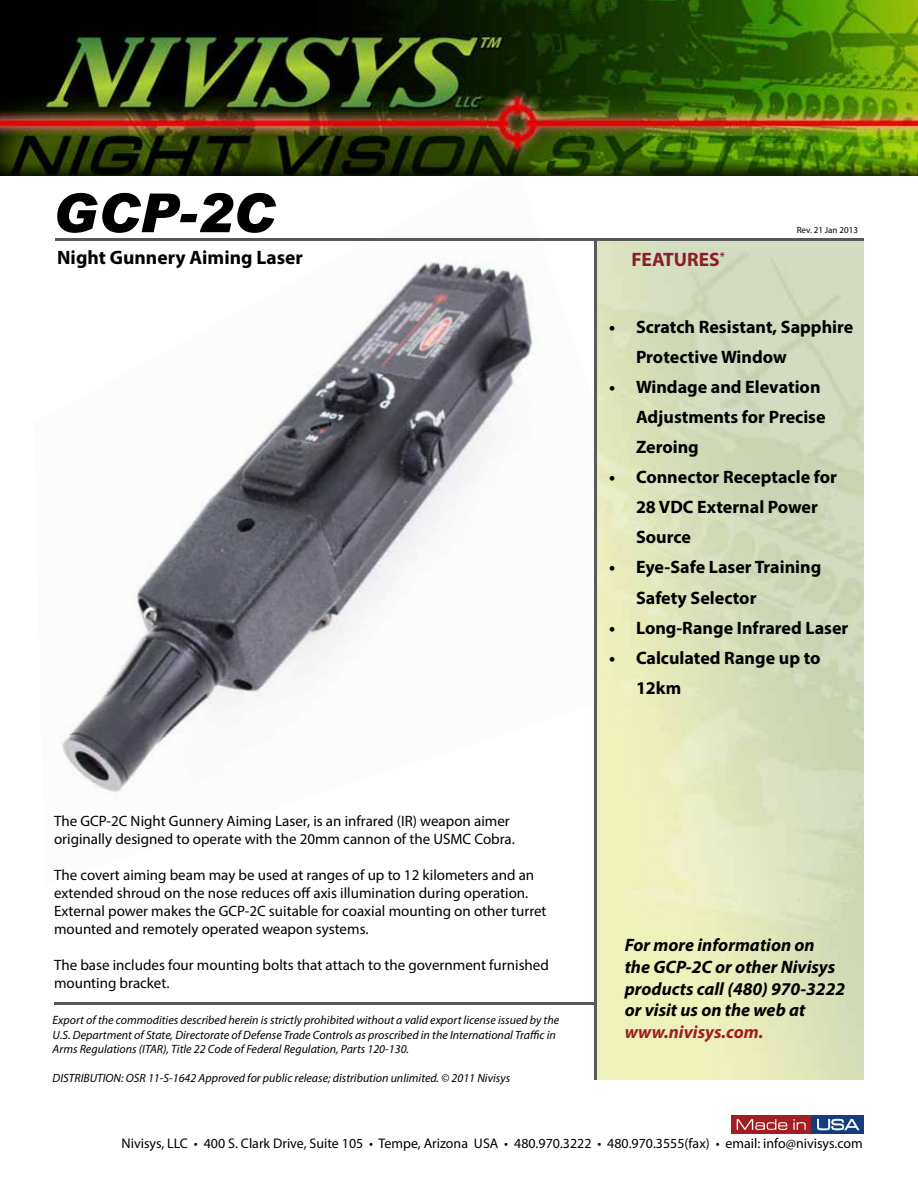
<style>
.page{position:relative;width:918px;height:1188px;background:#fff}
.page>*{position:absolute;margin:0;border:0;box-sizing:border-box;transform-origin:0 0}
.t1{font:italic 900 54px "Arial";color:#000}
.t2{font:700 19.5px "Myriad Pro";color:#000}
.t3{font:700 19.5px "Myriad Pro";color:#8a2225}
.t4{font:700 18px/30px "Myriad Pro";color:#000}
.t5{font:italic 700 18px/21.6px "Myriad Pro";color:#000}
.t6{font:italic 700 18px "Myriad Pro";color:#9f1d21}
.t7{font:15px/18px "Myriad Pro";color:#000}
.t8{font:13.95px "Myriad Pro";color:#000}
.t9{font:italic 12px/14.4px "Myriad Pro";color:#000}
.t10{font:9px "Myriad Pro";color:#000}
</style>
<div class="page">
<img style="left:34px;top:175px;width:650px;height:617px">
<img style="left:597px;top:242px;width:267px;height:838px">
<img style="left:0;top:0;width:918px;height:175px">
<div style="left:731px;top:1115px;width:80px;height:19px;background:#a31e22"></div>
<div style="left:811px;top:1115px;width:53px;height:19px;background:#133e7b"></div>
<svg style="left:737px;top:1119px;width:50px;height:11px"></svg>
<svg style="left:793px;top:1119px;width:13px;height:11px"></svg>
<svg style="left:817px;top:1119px;width:43px;height:11px"></svg>
<svg style="left:56px;top:238px;width:808px;height:4px;fill:#58595b"></svg>
<hr style="left:594px;top:241px;width:3px;height:839px;background:#58595b">
<hr style="left:54px;top:1002px;width:540px;height:3px;background:#58595b">
<h1 class="t1" style="left:52px;top:180px;width:223px">GCP-2C</h1>
<h2 class="t2" style="left:57px;top:244px;width:247px">Night Gunnery Aiming Laser</h2>
<p class="t7" style="left:54px;top:812px;width:462px">The GCP-2C Night Gunnery Aiming Laser, is an infrared (IR) weapon aimer originally designed to operate with the 20mm cannon of the USMC Cobra.</p>
<p class="t7" style="left:54px;top:866px;width:494px">The covert aiming beam may be used at ranges of up to 12 kilometers and an extended shroud on the nose reduces off axis illumination during operation.<br>External power makes the GCP-2C suitable for coaxial mounting on other turret mounted and remotely operated weapon systems.</p>
<p class="t7" style="left:54px;top:956px;width:496px">The base includes four mounting bolts that attach to the government furnished mounting bracket.</p>
<p class="t9" style="left:53px;top:1013px;width:508px">Export of the commodities described herein is strictly prohibited without a valid export license issued by the<br>U.S. Department of State, Directorate of Defense Trade Controls as proscribed in the International Traffic in<br>Arms Regulations (ITAR), Title 22 Code of Federal Regulation, Parts 120-130.</p>
<p class="t9" style="left:53px;top:1070px;width:459px">DISTRIBUTION: OSR 11-S-1642 Approved for public release; distribution unlimited. © 2011 Nivisys</p>
<h2 class="t3" style="left:631px;top:247px;width:95px">FEATURES<sup>*</sup></h2>
<p class="t10" style="left:797px;top:225px;width:63px">Rev. 21 Jan 2013</p>
<p class="t4" style="left:636px;top:312px;width:219px;text-indent:-27px">• Scratch Resistant, Sapphire<br>Protective Window</p>
<p class="t4" style="left:636px;top:372px;width:191px;text-indent:-27px">• Windage and Elevation<br>Adjustments for Precise<br>Zeroing</p>
<p class="t4" style="left:636px;top:462px;width:203px;text-indent:-27px">• Connector Receptacle for<br>28 VDC External Power<br>Source</p>
<p class="t4" style="left:636px;top:552px;width:187px;text-indent:-27px">• Eye-Safe Laser Training<br>Safety Selector</p>
<p class="t4" style="left:609px;top:612px;width:241px">• Long-Range Infrared Laser</p>
<p class="t4" style="left:636px;top:642px;width:186px;text-indent:-27px">• Calculated Range up to<br>12km</p>
<p class="t5" style="left:625px;top:934px;width:222px">For more information on<br>the GCP-2C or other Nivisys products call (480) 970-3222 or visit us on the web at</p>
<p class="t6" style="left:625px;top:1020px;width:140px">www.nivisys.com.</p>
<p class="t8" style="left:122px;top:1135px;width:743px">Nivisys, LLC • 400 S. Clark Drive, Suite 105 • Tempe, Arizona USA • 480.970.3222 • 480.970.3555(fax) • email: info@nivisys.com</p>
</div>
